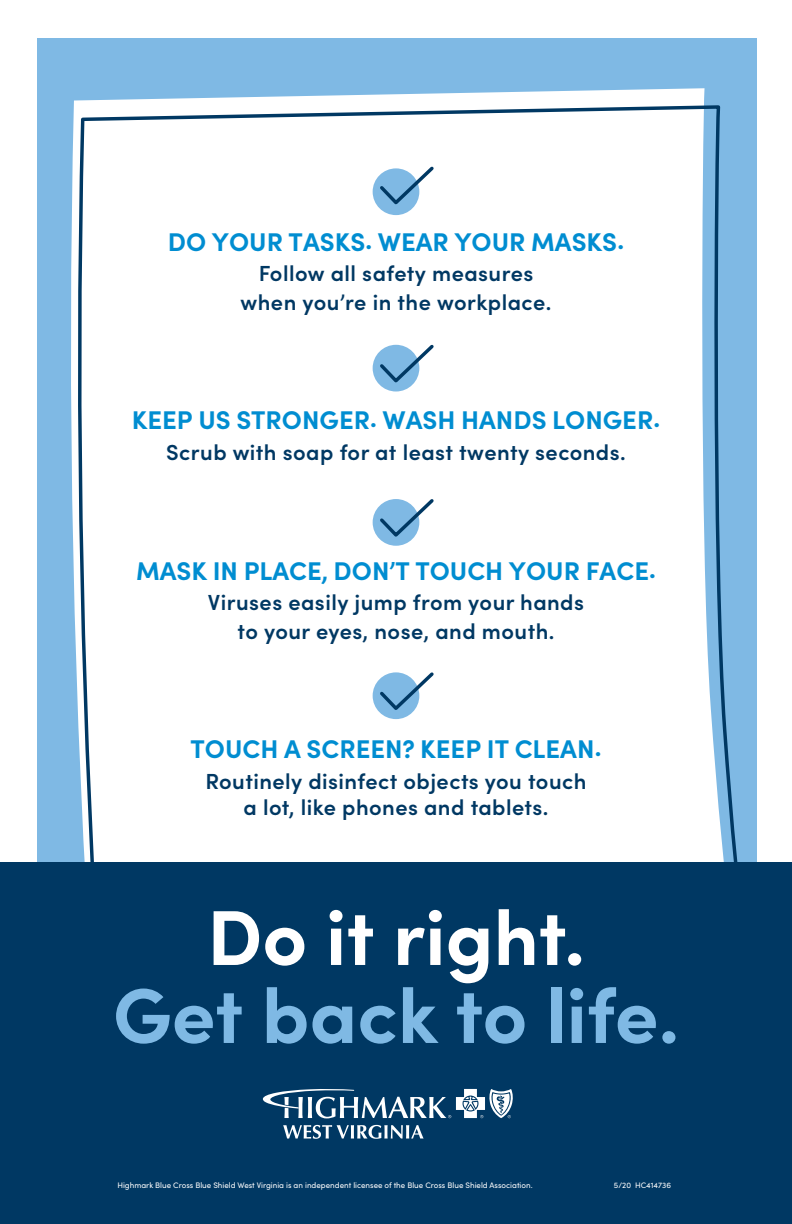
<style>
.page{position:relative;width:792px;height:1224px;background:#fff}
.page>*{position:absolute;margin:0;border:0;box-sizing:border-box;transform-origin:0 0}
.t1{font:700 78px/78px "Sofia Pro";color:#7fb9e4;text-align:center}
.t2{font:700 25.7px "Sofia Pro";color:#008dd1}
.t3{font:600 21.9px/28.5px "Sofia Pro";letter-spacing:.02em;color:#003863;text-align:center}
.t4{font:8px "Sofia Pro";color:#fff}
.s1{color:#fff}
</style>
<div class="page">
<div style="left:37px;top:38px;width:720px;height:860px;background:#7fb9e4"></div>
<svg style="left:71px;top:88px;width:634px;height:533px;fill:#fff"></svg>
<div style="left:75px;top:103px;width:663px;height:759px;background:#fff"></div>
<div style="left:0;top:862px;width:792px;height:362px;background:#003863"></div>
<svg style="left:263px;top:1089px;width:250px;height:29px"></svg>
<svg style="left:283px;top:1125px;width:141px;height:14px"></svg>
<div style="left:373px;top:168px;width:46px;height:47px;background:#7fb9e4;border-radius:50%"></div>
<div style="left:373px;top:345px;width:46px;height:47px;background:#7fb9e4;border-radius:50%"></div>
<div style="left:373px;top:499px;width:46px;height:47px;background:#7fb9e4;border-radius:50%"></div>
<div style="left:373px;top:672px;width:46px;height:47px;background:#7fb9e4;border-radius:50%"></div>
<svg style="left:377px;top:163px;width:60px;height:44px"></svg>
<svg style="left:377px;top:342px;width:60px;height:44px"></svg>
<svg style="left:377px;top:496px;width:60px;height:44px"></svg>
<svg style="left:377px;top:669px;width:60px;height:44px"></svg>
<p class="t2" style="left:168px;top:222px;width:458px">DO YOUR TASKS. WEAR YOUR MASKS.</p>
<p class="t3" style="left:241px;top:258px;width:312px">Follow all safety measures when you’re in the workplace.</p>
<p class="t2" style="left:132px;top:401px;width:530px">KEEP US STRONGER. WASH HANDS LONGER.</p>
<p class="t3" style="left:166px;top:437px;width:461px">Scrub with soap for at least twenty seconds.</p>
<p class="t2" style="left:136px;top:551px;width:522px">MASK IN PLACE, DON’T TOUCH YOUR FACE.</p>
<p class="t3" style="left:208px;top:587px;width:378px">Viruses easily jump from your hands to your eyes, nose, and mouth.</p>
<p class="t2" style="left:191px;top:730px;width:413px">TOUCH A SCREEN? KEEP IT CLEAN.</p>
<p class="t3" style="left:205px;top:767px;width:383px;line-height:26.2px">Routinely disinfect objects you touch a lot, like phones and tablets.</p>
<p class="t1" style="left:113px;top:892px;width:568px"><span class="s1">Do it right.<br></span>Get back to life.</p>
<p class="t4" style="left:117px;top:1179px;width:417px">Highmark Blue Cross Blue Shield West Virginia is an independent licensee of the Blue Cross Blue Shield Association.</p>
<p class="t4" style="left:614px;top:1179px;width:59px">5/20 HC414736</p>
</div>
